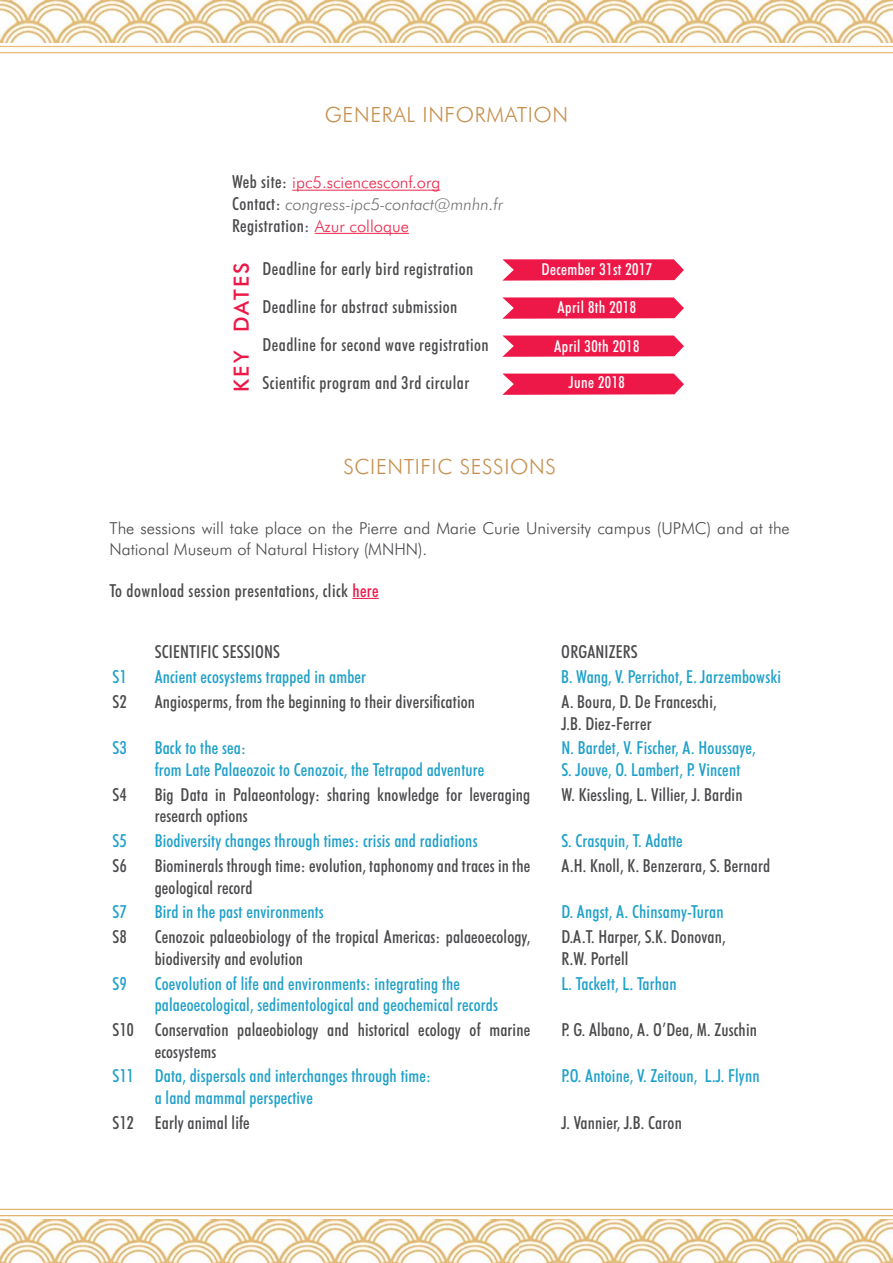
<style>
.page{position:relative;width:893px;height:1263px;background:#fff}
.page>*{position:absolute;margin:0;border:0;box-sizing:border-box;transform-origin:0 0}
.t1{font:300 21px "Futura BT";letter-spacing:.03em;color:#c68f4d}
.t2{font:500 21px "Futura BT";letter-spacing:.1em;color:#ed1848}
.t3{font:500 condensed 18px/21.6px "Futura BT";letter-spacing:.01em;color:#4a4a4d}
.t4{font:500 condensed 18px/21.6px "Futura BT";letter-spacing:.01em;color:#1ea0ca}
.t5{font:300 16.5px/21.6px "Futura BT";color:#4a4a4d}
.t6{font:italic 300 16.5px/21.6px "Futura BT";color:#6f7073}
.t7{font:500 condensed 16.5px/36px "Futura BT";letter-spacing:.025em;color:#fff;text-align:center}
.s1{font-weight:500;font-style:normal;font-stretch:condensed;font-size:18px;color:#4a4a4d}
.s2{font-style:normal;color:#ee274a}
.s3{font-weight:300;font-stretch:normal;font-size:16.5px;color:#ee274a}
.s4{color:#ed1848}
</style>
<div class="page">
<hr style="left:0;top:46px;width:893px;height:1px;background:#e6bb75">
<hr style="left:0;top:52px;width:893px;height:1px;background:#e6bb75">
<hr style="left:0;top:1209px;width:893px;height:1px;background:#e2b56c">
<hr style="left:0;top:1215px;width:893px;height:1px;background:#e2b56c">
<img style="left:0;top:0;width:269px;height:43px">
<img style="left:269px;top:0;width:292px;height:43px">
<img style="left:548px;top:0;width:278px;height:42px">
<img style="left:826px;top:0;width:67px;height:43px">
<img style="left:0;top:1220px;width:240px;height:43px">
<img style="left:240px;top:1220px;width:279px;height:43px">
<img style="left:519px;top:1219px;width:278px;height:44px">
<img style="left:797px;top:1219px;width:96px;height:44px">
<svg style="left:502px;top:259px;width:182px;height:22px;background:#ee2f5a"></svg>
<svg style="left:502px;top:297px;width:182px;height:22px;background:#ee2f5a"></svg>
<svg style="left:502px;top:335px;width:182px;height:22px;background:#ee2f5a"></svg>
<svg style="left:502px;top:374px;width:182px;height:21px;background:#ee2a56"></svg>
<hr style="left:292px;top:190px;width:148px;height:1px;background:#ee274a">
<hr style="left:315px;top:233px;width:94px;height:1px;background:#ee274a">
<svg style="left:352px;top:598px;width:27px;height:1px"></svg>
<p class="t1" style="left:325px;top:102px;width:245px">GENERAL INFORMATION</p>
<p class="t6" style="left:232px;top:172px;width:272px"><span class="s1">Web site:</span> <span class="s2">ipc5.sciencesconf.org<br></span><span class="s1">Contact:</span> congress-ipc5-contact@mnhn.fr</p>
<p class="t3" style="left:232px;top:214px;width:178px">Registration: <span class="s3">Azur colloque</span></p>
<p class="t2" style="left:229px;top:392px;width:131px;rotate:-90deg">Key dates</p>
<p class="t3" style="left:263px;top:250px;width:228px;line-height:37.8px">Deadline for early bird registration<br>Deadline for abstract submission<br>Deadline for second wave registration</p>
<p class="t3" style="left:263px;top:371px;width:208px">Scientific program and 3rd circular</p>
<p class="t7" style="left:541px;top:251px;width:112px">December 31st 2017</p>
<p class="t7" style="left:558px;top:288px;width:80px">April 8th 2018</p>
<p class="t7" style="left:554px;top:328px;width:87px">April 30th 2018<br>June 2018</p>
<p class="t1" style="left:344px;top:454px;width:37px">Scientifi</p>
<p class="t1" style="left:437px;top:454px;width:36px">c sessions</p>
<p class="t5" style="left:109px;top:517px;width:682px">The sessions will take place on the Pierre and Marie Curie University campus (UPMC) and at the<br>National Museum of Natural History (MNHN).</p>
<p class="t3" style="left:109px;top:579px;width:271px">To download session presentations, click <span class="s4">here</span></p>
<p class="t3" style="left:155px;top:641px;width:127px">SCIENTIFIC SESSIONS</p>
<p class="t3" style="left:561px;top:641px;width:78px">ORGANIZERS</p>
<p class="t4" style="left:113px;top:666px;width:16px">S1</p>
<p class="t4" style="left:155px;top:666px;width:213px">Ancient ecosystems trapped in amber</p>
<p class="t4" style="left:561px;top:666px;width:221px">B. Wang, V. Perrichot, E. Jarzembowski</p>
<p class="t3" style="left:113px;top:691px;width:16px">S2</p>
<p class="t3" style="left:155px;top:691px;width:322px">Angiosperms, from the beginning to their diversification</p>
<p class="t3" style="left:561px;top:691px;width:157px">A. Boura, D. De Franceschi,<br>J.B. Diez-Ferrer</p>
<p class="t4" style="left:113px;top:737px;width:16px">S3</p>
<p class="t4" style="left:155px;top:737px;width:331px">Back to the sea:<br>from Late Palaeozoic to Cenozoic, the Tetrapod adventure</p>
<p class="t4" style="left:561px;top:737px;width:196px">N. Bardet, V. Fischer, A. Houssaye,<br>S. Jouve, O. Lambert, P. Vincent</p>
<p class="t3" style="left:113px;top:783px;width:16px">S4</p>
<p class="t3" style="left:155px;top:783px;width:377px">Big Data in Palaeontology: sharing knowledge for leveraging research options</p>
<p class="t3" style="left:561px;top:783px;width:183px">W. Kiessling, L. Villier, J. Bardin</p>
<p class="t4" style="left:113px;top:830px;width:16px">S5</p>
<p class="t4" style="left:155px;top:830px;width:324px">Biodiversity changes through times: crisis and radiations</p>
<p class="t4" style="left:561px;top:830px;width:123px">S. Crasquin, T. Adatte</p>
<p class="t3" style="left:113px;top:855px;width:16px">S6</p>
<p class="t3" style="left:155px;top:855px;width:377px">Biominerals through time: evolution, taphonomy and traces in the geological record</p>
<p class="t3" style="left:561px;top:855px;width:210px">A.H. Knoll, K. Benzerara, S. Bernard</p>
<p class="t4" style="left:113px;top:901px;width:16px">S7</p>
<p class="t4" style="left:155px;top:901px;width:171px">Bird in the past environments</p>
<p class="t4" style="left:561px;top:901px;width:164px">D. Angst, A. Chinsamy-Turan</p>
<p class="t3" style="left:113px;top:926px;width:16px">S8</p>
<p class="t3" style="left:155px;top:926px;width:377px">Cenozoic palaeobiology of the tropical Americas: palaeoecology, biodiversity and evolution</p>
<p class="t3" style="left:561px;top:926px;width:166px">D.A.T. Harper, S.K. Donovan,<br>R.W. Portell</p>
<p class="t4" style="left:113px;top:972px;width:16px">S9</p>
<p class="t4" style="left:155px;top:972px;width:345px">Coevolution of life and environments: integrating the palaeoecological, sedimentological and geochemical records</p>
<p class="t4" style="left:561px;top:972px;width:117px">L. Tackett, L. Tarhan</p>
<p class="t3" style="left:155px;top:1019px;width:377px;text-indent:-42px">S10 Conservation palaeobiology and historical ecology of marine ecosystems</p>
<p class="t3" style="left:561px;top:1019px;width:197px">P. G. Albano, A. O’Dea, M. Zuschin</p>
<p class="t4" style="left:155px;top:1065px;width:278px;text-indent:-42px">S11 Data, dispersals and interchanges through time: a land mammal perspective</p>
<p class="t4" style="left:561px;top:1065px;width:200px">P.O. Antoine, V. Zeitoun, L.J. Flynn</p>
<p class="t3" style="left:113px;top:1111px;width:139px">S12 Early animal life</p>
<p class="t3" style="left:561px;top:1111px;width:122px">J. Vannier, J.B. Caron</p>
</div>
